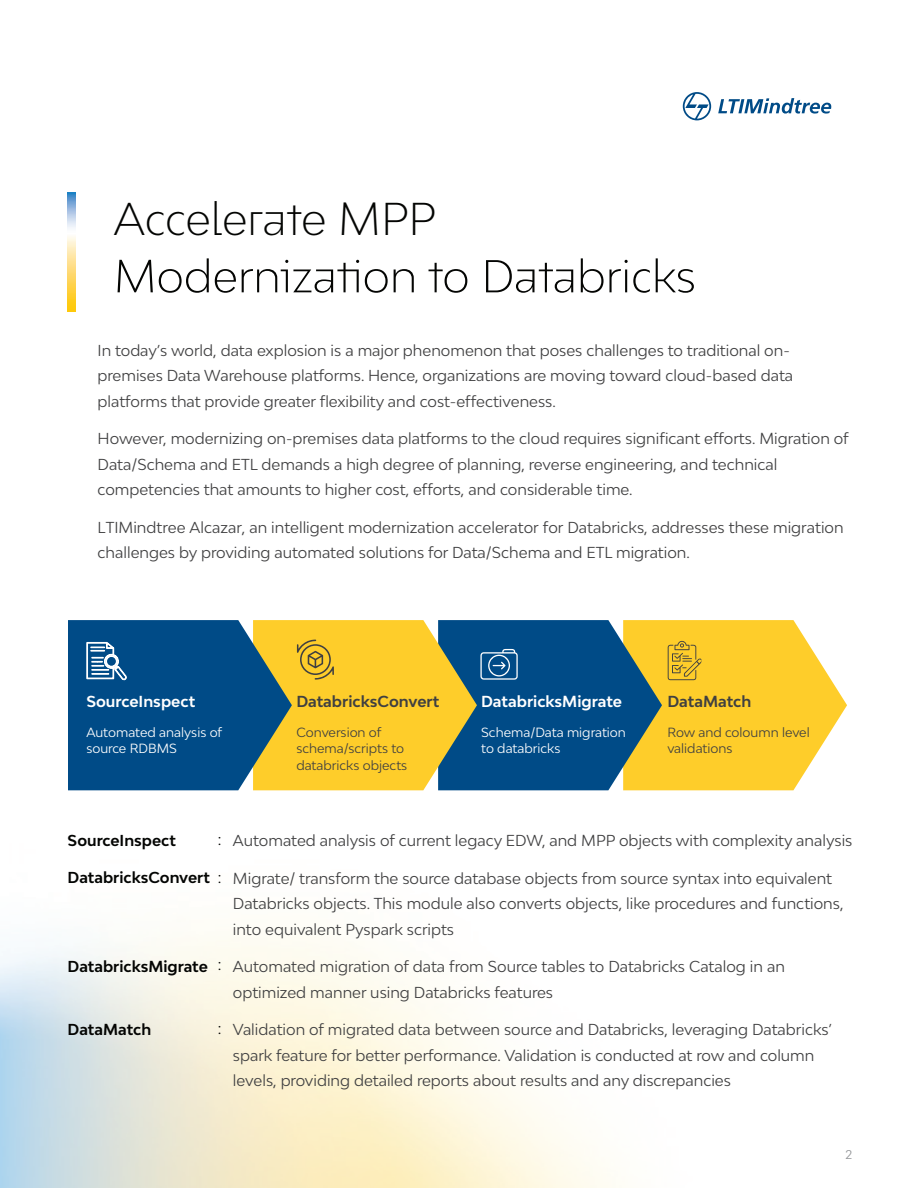
<style>
.page{position:relative;width:918px;height:1188px;background:#fff}
.page>*{position:absolute;margin:0;border:0;box-sizing:border-box;transform-origin:0 0}
.t1{font:300 43.5px "Bw Modelica LTI";color:#040503}
.t2{font:15px/25.5px "Bw Modelica";color:#404041}
.t3{font:700 15px "Bw Modelica";color:#040503}
.t4{font:700 15px "Bw Modelica";color:#fff}
.t5{font:700 15px "Bw Modelica";color:#404041}
.t6{font:15px "Bw Modelica";color:#040503}
.t7{font:12.6px/16.6px "Bw Modelica";color:#404041}
.t8{font:12.6px/16.6px "Bw Modelica";color:#fff}
.t9{font:12px "Bw Modelica";color:#929497}
</style>
<div class="page">
<svg style="left:683px;top:92px;width:28px;height:28px"></svg>
<svg style="left:718px;top:98px;width:113px;height:16px"></svg>
<svg style="left:68px;top:620px;width:779px;height:170px;background:#829061"></svg>
<svg style="left:118px;top:258px;width:576px;height:35px"></svg>
<svg style="left:68px;top:193px;width:7px;height:118px"></svg>
<h1 class="t1" style="left:114px;top:191px;width:324px">Accelerate MPP</h1>
<p class="t2" style="left:98px;top:337px;width:697px">In today’s world, data explosion is a major phenomenon that poses challenges to traditional on&shy;premises Data Warehouse platforms. Hence, organizations are moving toward cloud-based data platforms that provide greater flexibility and cost-effectiveness.</p>
<p class="t2" style="left:98px;top:426px;width:753px">However, modernizing on-premises data platforms to the cloud requires significant efforts. Migration of<br>Data/Schema and ETL demands a high degree of planning, reverse engineering, and technical competencies that amounts to higher cost, efforts, and considerable time.</p>
<p class="t2" style="left:98px;top:514px;width:748px">LTIMindtree Alcazar, an intelligent modernization accelerator for Databricks, addresses these migration challenges by providing automated solutions for Data/Schema and ETL migration.</p>
<p class="t4" style="left:86px;top:691px;width:110px">SourceInspect</p>
<p class="t8" style="left:86px;top:724px;width:137px">Automated analysis of source RDBMS</p>
<p class="t5" style="left:296px;top:691px;width:144px">DatabricksConvert</p>
<p class="t7" style="left:296px;top:724px;width:113px">Conversion of schema/scripts to databricks objects</p>
<p class="t4" style="left:481px;top:691px;width:142px">DatabricksMigrate</p>
<p class="t8" style="left:481px;top:724px;width:146px">Schema/Data migration to databricks</p>
<p class="t5" style="left:667px;top:691px;width:85px">DataMatch</p>
<p class="t7" style="left:667px;top:724px;width:144px">Row and coloumn level validations</p>
<p class="t3" style="left:68px;top:831px;width:110px">SourceInspect</p>
<p class="t3" style="left:68px;top:868px;width:144px">DatabricksConvert</p>
<p class="t6" style="left:218px;top:830px;width:5px">:</p>
<p class="t6" style="left:218px;top:867px;width:5px">:</p>
<p class="t3" style="left:68px;top:957px;width:142px">DatabricksMigrate</p>
<p class="t6" style="left:218px;top:954px;width:5px">:</p>
<p class="t3" style="left:68px;top:1020px;width:85px">DataMatch</p>
<p class="t6" style="left:218px;top:1019px;width:5px">:</p>
<p class="t2" style="left:233px;top:828px;width:621px">Automated analysis of current legacy EDW, and MPP objects with complexity analysis</p>
<p class="t2" style="left:233px;top:865px;width:612px">Migrate/ transform the source database objects from source syntax into equivalent<br>Databricks objects. This module also converts objects, like procedures and functions, into equivalent Pyspark scripts</p>
<p class="t2" style="left:233px;top:954px;width:553px">Automated migration of data from Source tables to Databricks Catalog in an optimized manner using Databricks features</p>
<p class="t2" style="left:233px;top:1017px;width:601px">Validation of migrated data between source and Databricks, leveraging Databricks’ spark feature for better performance. Validation is conducted at row and column levels, providing detailed reports about results and any discrepancies</p>
<p class="t9" style="left:845px;top:1147px;width:8px">2</p>
</div>
